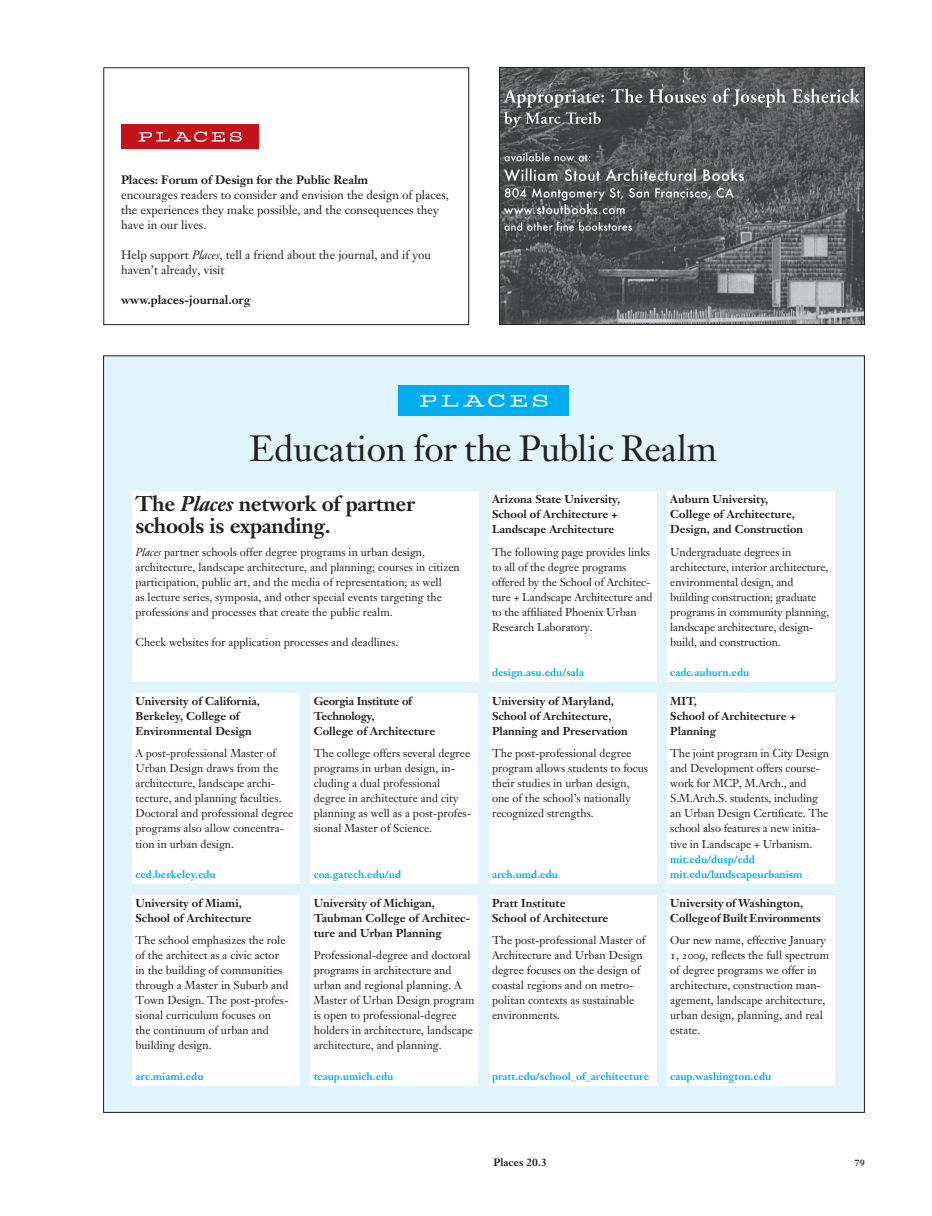
<style>
.page{position:relative;width:932px;height:1216px;background:#fff}
.page>*{position:absolute;margin:0;border:0;box-sizing:border-box;transform-origin:0 0}
.t1{font:36px "Janson Places";color:#231f20}
.t2{font:700 21px/22.2px "Janson Text";letter-spacing:-.015em;color:#231f20}
.t3{font:12px/15px "Janson Places";color:#231f20}
.t4{font:700 12px "Janson Text";letter-spacing:-.01em;color:#231f20}
.t5{font:11.25px/15px "Janson Places";color:#231f20}
.t6{font:700 11.25px/15px "Janson Text";color:#231f20}
.t7{font:700 11.25px/15px "Janson Text";letter-spacing:-.02em;color:#231f20}
.t8{font:700 10.5px/15px "Janson Text";color:#00aeef}
.t9{font:700 10.5px "Janson Text";color:#231f20}
.t10{font:700 9px "Janson Text";color:#231f20}
.s1{font-family:"Janson Text";font-style:italic}
.s2{font-style:italic}
</style>
<div class="page">
<img style="left:501px;top:69px;width:361px;height:253px">
<div style="left:499px;top:67px;width:365px;height:257px;border:1px solid #231f20"></div>
<div style="left:104px;top:68px;width:365px;height:257px;border:1px solid #231f20"></div>
<img style="left:121px;top:124px;width:137px;height:24px">
<div style="left:104px;top:356px;width:760px;height:756px;background:#e1f4fc"></div>
<img style="left:398px;top:386px;width:170px;height:29px">
<div style="left:132px;top:491px;width:346px;height:190px;background:#fff"></div>
<div style="left:132px;top:692px;width:168px;height:191px;background:#fff"></div>
<div style="left:132px;top:894px;width:168px;height:191px;background:#fff"></div>
<div style="left:488px;top:491px;width:168px;height:190px;background:#fff"></div>
<div style="left:488px;top:692px;width:168px;height:191px;background:#fff"></div>
<div style="left:310px;top:692px;width:168px;height:191px;background:#fff"></div>
<div style="left:310px;top:894px;width:168px;height:191px;background:#fff"></div>
<div style="left:488px;top:894px;width:168px;height:191px;background:#fff"></div>
<div style="left:666px;top:491px;width:168px;height:190px;background:#fff"></div>
<div style="left:666px;top:692px;width:168px;height:191px;background:#fff"></div>
<div style="left:666px;top:894px;width:168px;height:191px;background:#fff"></div>
<p class="t4" style="left:121px;top:172px;width:248px">Places: Forum of Design for the Public Realm</p>
<p class="t3" style="left:121px;top:187px;width:329px">encourages readers to consider and envision the design of places, the experiences they make possible, and the consequences they have in our lives.</p>
<p class="t3" style="left:121px;top:247px;width:311px">Help support <span class="s1">Places</span>, tell a friend about the journal, and if you haven’t already, visit</p>
<p class="t4" style="left:121px;top:292px;width:131px">www.places-journal.org</p>
<h1 class="t1" style="left:249px;top:425px;width:469px">Education for the Public Realm</h1>
<h2 class="t2" style="left:135px;top:492px;width:281px">The <span class="s2">Places</span> network of partner schools is expanding.</h2>
<p class="t5" style="left:135px;top:544px;width:326px"><span class="s1">Places</span> partner schools offer degree programs in urban design, architecture, landscape architecture, and planning; courses in citizen participation, public art, and the media of representation; as well<br>as lecture series, symposia, and other special events targeting the professions and processes that create the public realm.</p>
<p class="t5" style="left:135px;top:634px;width:264px">Check websites for application processes and deadlines.</p>
<p class="t6" style="left:670px;top:491px;width:134px">Auburn University,<br>College of Architecture,<br>Design, and Construction</p>
<p class="t5" style="left:670px;top:544px;width:161px">Undergraduate degrees in architecture, interior architecture, environmental design, and building construction; graduate programs in community planning, landscape architecture, design&shy;build, and construction.</p>
<p class="t8" style="left:670px;top:664px;width:80px">cadc.auburn.edu</p>
<p class="t6" style="left:670px;top:693px;width:127px">MIT,<br>School of Architecture +<br>Planning</p>
<p class="t5" style="left:670px;top:745px;width:160px">The joint program in City Design and Development offers course&shy;work for MCP, M.Arch., and<br>S.M.Arch.S. students, including an Urban Design Certificate. The school also features a new initia&shy;tive in Landscape + Urbanism.</p>
<p class="t8" style="left:670px;top:851px;width:134px">mit.edu/dusp/cdd mit.edu/landscapeurbanism</p>
<p class="t6" style="left:670px;top:895px;width:152px">University of Washington,<br>College of Built Environments</p>
<p class="t5" style="left:670px;top:932px;width:160px">Our new name, effective January<br>1, 2009, reflects the full spectrum of degree programs we offer in architecture, construction man&shy;agement, landscape architecture, urban design, planning, and real estate.</p>
<p class="t8" style="left:670px;top:1067px;width:102px">caup.washington.edu</p>
<p class="t6" style="left:492px;top:491px;width:130px">Arizona State University,<br>School of Architecture +<br>Landscape Architecture</p>
<p class="t5" style="left:492px;top:544px;width:162px">The following page provides links to all of the degree programs offered by the School of Architec&shy;ture + Landscape Architecture and to the affiliated Phoenix Urban<br>Research Laboratory.</p>
<p class="t8" style="left:492px;top:664px;width:93px">design.asu.edu/sala</p>
<p class="t6" style="left:492px;top:693px;width:137px">University of Maryland,<br>School of Architecture,<br>Planning and Preservation</p>
<p class="t5" style="left:492px;top:745px;width:158px">The post-professional degree program allows students to focus their studies in urban design, one of the school’s nationally recognized strengths.</p>
<p class="t6" style="left:135px;top:693px;width:126px">University of California,<br>Berkeley, College of<br>Environmental Design</p>
<p class="t5" style="left:135px;top:745px;width:159px">A post-professional Master of<br>Urban Design draws from the architecture, landscape archi&shy;tecture, and planning faculties.<br>Doctoral and professional degree programs also allow concentra&shy;tion in urban design.</p>
<p class="t8" style="left:135px;top:866px;width:82px">ced.berkeley.edu</p>
<p class="t6" style="left:135px;top:895px;width:118px">University of Miami,<br>School of Architecture</p>
<p class="t5" style="left:135px;top:932px;width:154px">The school emphasizes the role of the architect as a civic actor in the building of communities through a Master in Suburb and<br>Town Design. The post-profes&shy;sional curriculum focuses on the continuum of urban and building design.</p>
<p class="t8" style="left:135px;top:1067px;width:70px">arc.miami.edu</p>
<p class="t7" style="left:314px;top:693px;width:123px">Georgia Institute of<br>Technology,<br>College of Architecture</p>
<p class="t5" style="left:314px;top:745px;width:159px">The college offers several degree programs in urban design, in&shy;cluding a dual professional degree in architecture and city planning as well as a post-profes&shy;sional Master of Science.</p>
<p class="t8" style="left:314px;top:866px;width:89px">coa.gatech.edu/ud</p>
<p class="t6" style="left:314px;top:895px;width:158px">University of Michigan,<br>Taubman College of Architec&shy;ture and Urban Planning</p>
<p class="t5" style="left:314px;top:947px;width:162px">Professional-degree and doctoral programs in architecture and urban and regional planning. A<br>Master of Urban Design program is open to professional-degree holders in architecture, landscape architecture, and planning.</p>
<p class="t8" style="left:314px;top:1067px;width:81px">tcaup.umich.edu</p>
<p class="t8" style="left:492px;top:866px;width:67px">arch.umd.edu</p>
<p class="t6" style="left:492px;top:895px;width:118px">Pratt Institute<br>School of Architecture</p>
<p class="t5" style="left:492px;top:932px;width:155px">The post-professional Master of<br>Architecture and Urban Design degree focuses on the design of coastal regions and on metro&shy;politan contexts as sustainable environments.</p>
<p class="t8" style="left:492px;top:1067px;width:159px">pratt.edu/school_of_architecture</p>
<p class="t9" style="left:493px;top:1155px;width:55px">Places 20.3</p>
<p class="t10" style="left:854px;top:1157px;width:12px">79</p>
</div>
